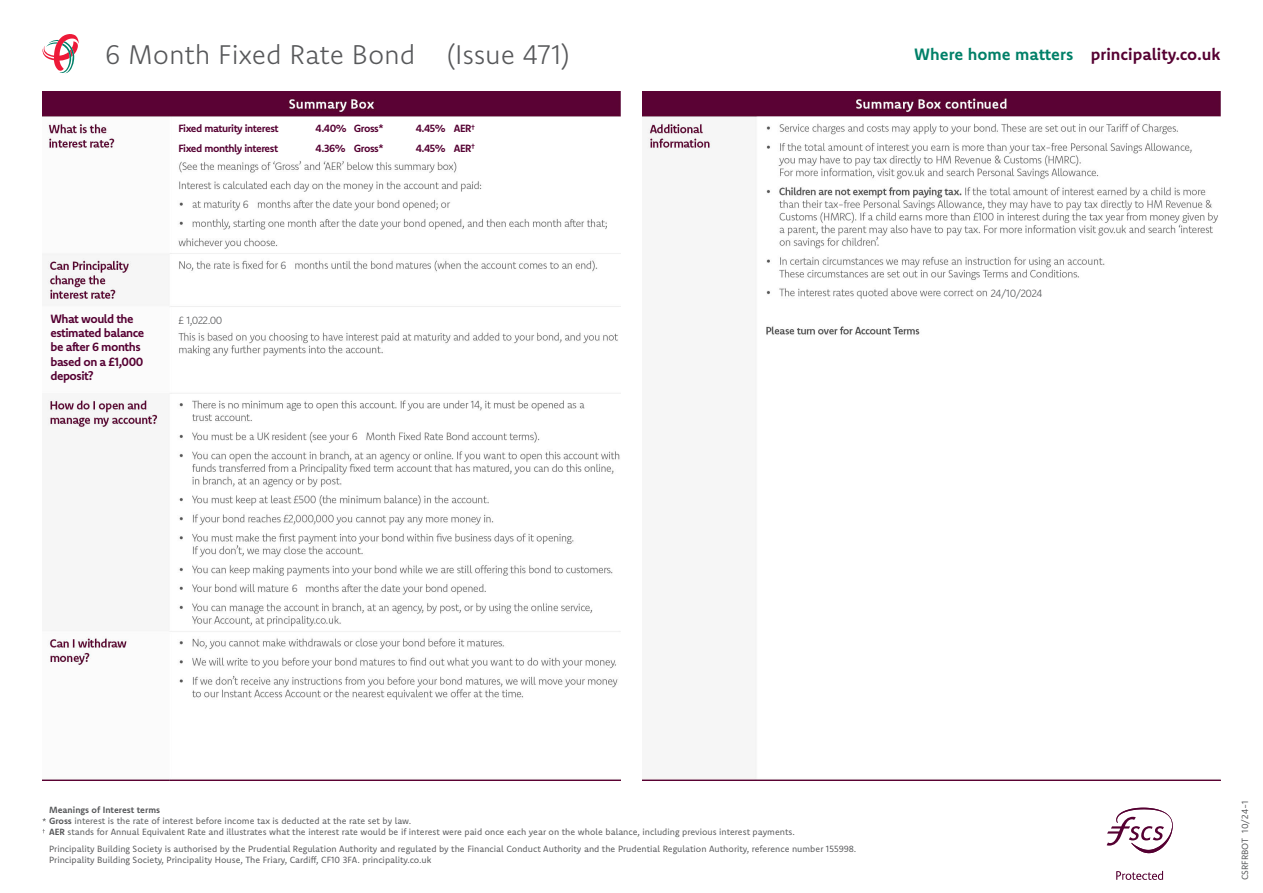
<style>
.page{position:relative;width:1263px;height:893px;background:#fff}
.page>*{position:absolute;margin:0;border:0;box-sizing:border-box;transform-origin:0 0}
.Product_title{font:300 27px "Komet";letter-spacing:-.005em;color:#57585a}
.tagline{font:700 16.5px "Komet";color:#550032}
.Table_headings{font:700 12px/14.4px "Komet";letter-spacing:-.04em;color:#550032}
.Table_copy{font:700 10.5px "Komet";letter-spacing:-.04em;color:#550032}
.Table_copy-2{font:300 10.5px "Komet";letter-spacing:-.04em;color:#57585a}
.Plum_subhead{font:700 10.5px "Komet";letter-spacing:-.04em;color:#550032}
.small_print{font:9px/10.8px "Komet";color:#57585a}
.ref_number{font:9px "Komet";color:#57585a}
.s1{color:#008068}
.s2{font-weight:700}
</style>
<div class="page">
<img style="left:43px;top:91px;width:578px;height:689px">
<img style="left:642px;top:91px;width:578px;height:689px">
<svg style="left:43px;top:34px;width:36px;height:39px"></svg>
<svg style="left:1116px;top:871px;width:47px;height:9px"></svg>
<svg style="left:1107px;top:808px;width:66px;height:45px"></svg>
<p class="Product_title" style="left:105px;top:37px;width:312px">6 Month Fixed Rate Bond</p>
<p class="Product_title" style="left:446px;top:37px;width:126px">(Issue 471)</p>
<p class="Table_headings" style="left:50px;top:311px;width:95px">What would the estimated balance be after 6 months based on a £1,000 deposit?</p>
<p class="Table_copy" style="left:178px;top:122px;width:102px">Fixed maturity interest</p>
<p class="Table_copy" style="left:178px;top:141px;width:101px">Fixed monthly interest</p>
<p class="Table_copy-2" style="left:243px;top:198px;width:7px">6</p>
<p class="Table_copy-2" style="left:178px;top:313px;width:45px">£ 1,022.00</p>
<p class="Table_copy-2" style="left:281px;top:259px;width:7px">6</p>
<p class="Table_copy" style="left:354px;top:122px;width:31px">Gross*</p>
<p class="Table_copy" style="left:354px;top:141px;width:31px">Gross*</p>
<p class="Plum_subhead" style="left:316px;top:122px;width:33px">4.40%</p>
<p class="Plum_subhead" style="left:316px;top:141px;width:32px">4.36%</p>
<p class="Plum_subhead" style="left:416px;top:122px;width:32px">4.45%</p>
<p class="Plum_subhead" style="left:416px;top:141px;width:32px">4.45%</p>
<p class="Table_copy" style="left:454px;top:122px;width:23px">AER<sup>†</sup></p>
<p class="Table_copy" style="left:454px;top:141px;width:23px">AER<sup>†</sup></p>
<p class="Table_copy-2" style="left:352px;top:429px;width:7px">6</p>
<p class="Table_copy-2" style="left:292px;top:581px;width:7px">6</p>
<p class="tagline" style="left:914px;top:43px;width:308px"><span class="s1">Where home matters</span> principality.co.uk</p>
<p class="Table_copy-2" style="left:991px;top:286px;width:53px">24/10/2024</p>
<p class="small_print" style="left:49px;top:805px;width:747px"><span class="s2">Meanings of Interest terms<br>Gross</span> interest is the rate of interest before income tax is deducted at the rate set by law.<br><span class="s2">AER</span> stands for Annual Equivalent Rate and illustrates what the interest rate would be if interest were paid once each year on the whole balance, including previous interest payments.</p>
<p class="small_print" style="left:49px;top:843px;width:809px">Principality Building Society is authorised by the Prudential Regulation Authority and regulated by the Financial Conduct Authority and the Prudential Regulation Authority, reference number 155998.<br>Principality Building Society, Principality House, The Friary, Cardiff, CF10 3FA. principality.co.uk</p>
<p class="ref_number" style="left:1239px;top:832px;width:33px;rotate:-90deg">10/24-1</p>
<p class="ref_number" style="left:1239px;top:880px;width:44px;rotate:-90deg">CSRFRBOT</p>
</div>
